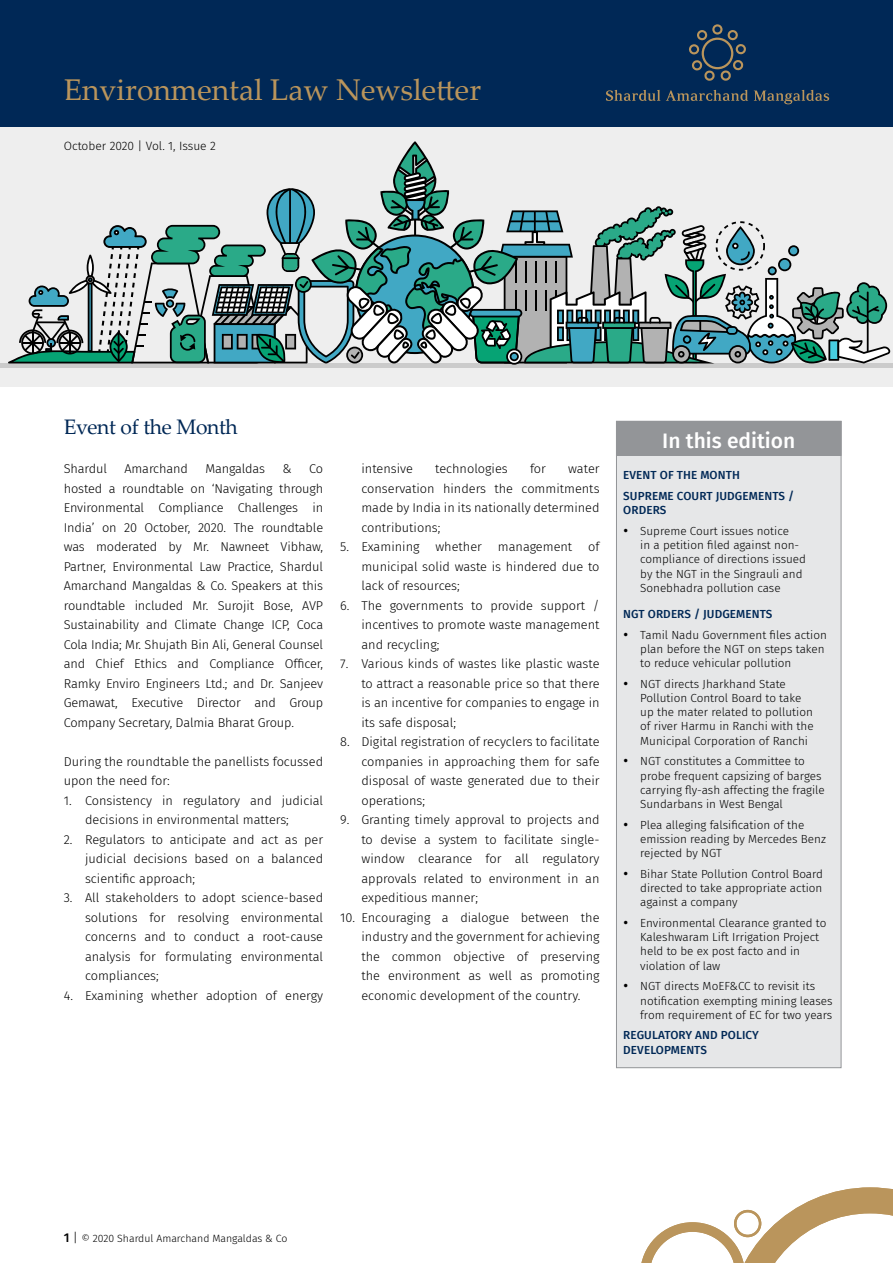
<style>
.page{position:relative;width:893px;height:1263px;background:#fff}
.page>*{position:absolute;margin:0;border:0;box-sizing:border-box;transform-origin:0 0}
.t1{font:30px "Palatino Linotype";color:#ba955c}
.Heading_1{font:21px "Palatino Linotype";letter-spacing:-.015em;color:#002856}
.t2{font:500 21px "Fira Sans";color:#fff}
.Body_Copy{font:300 12.75px/19.5px "Fira Sans";color:#000;text-align:justify}
.t3{font:300 12px "Fira Sans";color:#000}
.Body_Copy-2{font:300 11.7px/14.2px "Fira Sans";color:#000}
.Heading_2{font:500 11.7px/14.2px "Fira Sans";letter-spacing:.01em;color:#002856}
.t4{font:300 10.5px "Fira Sans";color:#000}
.s1{font-weight:500;font-size:12.75px}
.s2{font-size:12.75px}
</style>
<div class="page">
<div style="left:0;top:0;width:893px;height:128px;background:#002856"></div>
<svg style="left:606px;top:90px;width:54px;height:11px"></svg>
<svg style="left:666px;top:90px;width:82px;height:11px"></svg>
<svg style="left:754px;top:90px;width:75px;height:14px"></svg>
<svg style="left:689px;top:24px;width:57px;height:57px"></svg>
<svg style="left:641px;top:1187px;width:252px;height:76px"></svg>
<div style="left:0;top:128px;width:893px;height:259px;background:#eee"></div>
<div style="left:0;top:363px;width:893px;height:5px;background:#cbcbcb"></div>
<svg style="left:8px;top:141px;width:882px;height:224px"></svg>
<div style="left:616px;top:421px;width:225px;height:647px;background:#e6e7e8"></div>
<div style="left:616px;top:421px;width:225px;height:34px;background:#939598"></div>
<div style="left:616px;top:421px;width:225px;height:35px;border:1px solid #939598"></div>
<h1 class="t1" style="left:64px;top:68px;width:419px">Environmental Law Newsletter</h1>
<p class="t3" style="left:64px;top:138px;width:154px">October 2020 | Vol. 1, Issue 2</p>
<p class="Heading_1" style="left:64px;top:412px;width:176px">Event of the Month</p>
<p class="Body_Copy" style="left:64px;top:459px;width:45px">Shardul</p>
<p class="Body_Copy" style="left:124px;top:459px;width:65px">Amarchand</p>
<p class="Body_Copy" style="left:205px;top:459px;width:61px">Mangaldas</p>
<p class="Body_Copy" style="left:283px;top:459px;width:11px">&amp;</p>
<p class="Body_Copy" style="left:64px;top:459px;width:261px;text-indent:245px">Co hosted a roundtable on ‘Navigating through Environmental Compliance Challenges in India’ on 20 October, 2020. The roundtable was moderated by Mr. Nawneet Vibhaw, Partner, Environmental Law Practice, Shardul Amarchand Mangaldas &amp; Co. Speakers at this roundtable included Mr. Surojit Bose, AVP Sustainability and Climate Change ICP, Coca Cola India; Mr. Shujath Bin Ali, General Counsel and Chief Ethics and Compliance Officer, Ramky Enviro Engineers Ltd.; and Dr. Sanjeev Gemawat, Executive Director and Group Company Secretary, Dalmia Bharat Group.</p>
<p class="Body_Copy" style="left:64px;top:752px;width:261px">During the roundtable the panellists focussed upon the need for:</p>
<p class="Body_Copy" style="left:85px;top:791px;width:240px;text-indent:-21px">1. Consistency in regulatory and judicial decisions in environmental matters;</p>
<p class="Body_Copy" style="left:85px;top:830px;width:240px;text-indent:-21px">2. Regulators to anticipate and act as per judicial decisions based on a balanced scientific approach;</p>
<p class="Body_Copy" style="left:85px;top:888px;width:240px;text-indent:-21px">3. All stakeholders to adopt science-based solutions for resolving environmental concerns and to conduct a root-cause analysis for formulating environmental compliances;</p>
<p class="Body_Copy" style="left:64px;top:986px;width:261px">4. Examining whether adoption of energy</p>
<p class="Body_Copy" style="left:361px;top:459px;width:53px">intensive</p>
<p class="Body_Copy" style="left:435px;top:459px;width:74px">technologies</p>
<p class="Body_Copy" style="left:530px;top:459px;width:18px">for</p>
<p class="Body_Copy" style="left:361px;top:459px;width:240px;text-indent:207px">water conservation hinders the commitments made by India in its nationally determined contributions;</p>
<p class="Body_Copy" style="left:361px;top:537px;width:240px;text-indent:-21px">5. Examining whether management of municipal solid waste is hindered due to lack of resources;</p>
<p class="Body_Copy" style="left:361px;top:596px;width:240px;text-indent:-21px">6. The governments to provide support / incentives to promote waste management and recycling;</p>
<p class="Body_Copy" style="left:361px;top:654px;width:240px;text-indent:-21px">7. Various kinds of wastes like plastic waste to attract a reasonable price so that there is an incentive for companies to engage in its safe disposal;</p>
<p class="Body_Copy" style="left:361px;top:732px;width:240px;text-indent:-21px">8. Digital registration of recyclers to facilitate companies in approaching them for safe disposal of waste generated due to their operations;</p>
<p class="Body_Copy" style="left:361px;top:810px;width:240px;text-indent:-21px">9. Granting timely approval to projects and to devise a system to facilitate single&shy;window clearance for all regulatory approvals related to environment in an expeditious manner;</p>
<p class="Body_Copy" style="left:361px;top:908px;width:240px;text-indent:-21px">10. Encouraging a dialogue between the industry and the government for achieving the common objective of preserving the environment as well as promoting economic development of the country.</p>
<p class="t2" style="left:662px;top:424px;width:135px">In this edition</p>
<p class="Heading_2" style="left:623px;top:468px;width:118px">EVENT OF THE MONTH</p>
<p class="Heading_2" style="left:623px;top:488px;width:172px">SUPREME COURT JUDGEMENTS /<br>ORDERS</p>
<p class="Body_Copy-2" style="left:640px;top:524px;width:167px;text-indent:-17px">• Supreme Court issues notice<br>in a petition filed against non&shy;compliance of directions issued by the NGT in the Singrauli and<br>Sonebhadra pollution case</p>
<p class="Heading_2" style="left:623px;top:606px;width:151px">NGT ORDERS / JUDGEMENTS</p>
<p class="Body_Copy-2" style="left:640px;top:627px;width:188px;text-indent:-17px">• Tamil Nadu Government files action plan before the NGT on steps taken to reduce vehicular pollution</p>
<p class="Body_Copy-2" style="left:640px;top:676px;width:175px;text-indent:-17px">• NGT directs Jharkhand State<br>Pollution Control Board to take up the mater related to pollution of river Harmu in Ranchi with the<br>Municipal Corporation of Ranchi</p>
<p class="Body_Copy-2" style="left:640px;top:754px;width:186px;text-indent:-17px">• NGT constitutes a Committee to probe frequent capsizing of barges carrying fly-ash affecting the fragile Sundarbans in West Bengal</p>
<p class="Body_Copy-2" style="left:640px;top:817px;width:187px;text-indent:-17px">• Plea alleging falsification of the emission reading by Mercedes Benz rejected by NGT</p>
<p class="Body_Copy-2" style="left:640px;top:866px;width:184px;text-align:justify;text-indent:-17px">• Bihar State Pollution Control Board directed to take appropriate action against a company</p>
<p class="Body_Copy-2" style="left:640px;top:916px;width:188px;text-indent:-17px">• Environmental Clearance granted to<br>Kaleshwaram Lift Irrigation Project held to be ex post facto and in violation of law</p>
<p class="Body_Copy-2" style="left:640px;top:979px;width:194px;text-indent:-17px">• NGT directs MoEF&amp;CC to revisit its notification exempting mining leases from requirement of EC for two years</p>
<p class="Heading_2" style="left:623px;top:1028px;width:137px">REGULATORY AND POLICY<br>DEVELOPMENTS</p>
<p class="t4" style="left:64px;top:1231px;width:225px"><span class="s1">1</span> <span class="s2">|</span> © 2020 Shardul Amarchand Mangaldas &amp; Co</p>
</div>
